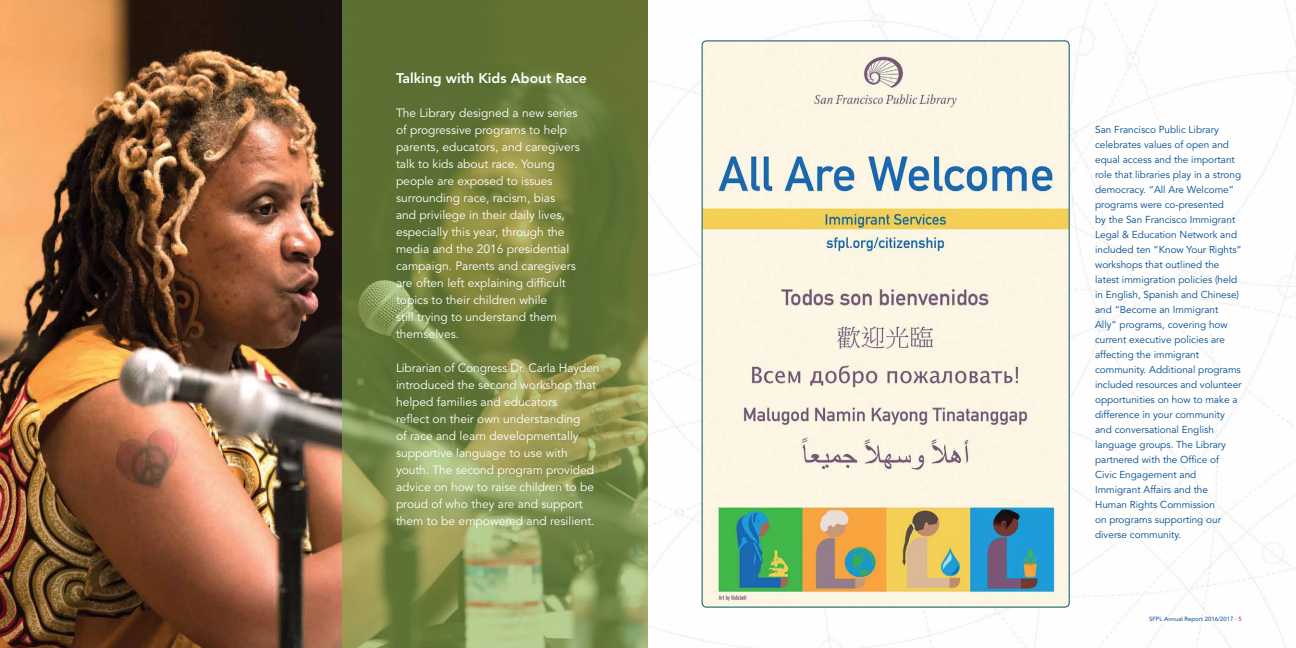
<style>
.page{position:relative;width:1296px;height:648px;background:#fff}
.page>*{position:absolute;margin:0;border:0;box-sizing:border-box;transform-origin:0 0}
.t1{font:800 14px "Avenir";color:#fff}
.t2{font:12px/17px "Avenir";color:#fff}
.t3{font:10px/15px "Avenir";color:#004c8e}
.t4{font:6px "Avenir";color:#004c8e}
.s1{font-weight:500;color:#ce3375}
</style>
<div class="page">
<img style="left:0;top:0;width:1296px;height:648px">
<svg style="left:342px;top:0;width:306px;height:648px;background:#788645"></svg>
<img style="left:702px;top:41px;width:367px;height:566px">
<p class="t1" style="left:396px;top:69px;width:192px">Talking with Kids About Race</p>
<p class="t2" style="left:396px;top:104px;width:183px">The Library designed a new series</p>
<p class="t2" style="left:396px;top:121px;width:173px">of progressive programs to help</p>
<p class="t2" style="left:396px;top:138px;width:185px">parents, educators, and caregivers talk to kids about race. Young</p>
<p class="t2" style="left:396px;top:172px;width:158px">people are exposed to issues</p>
<p class="t2" style="left:396px;top:189px;width:161px">surrounding race, racism, bias</p>
<p class="t2" style="left:396px;top:206px;width:170px">and privilege in their daily lives,</p>
<p class="t2" style="left:396px;top:223px;width:170px">especially this year, through the</p>
<p class="t2" style="left:396px;top:240px;width:175px">media and the 2016 presidential</p>
<p class="t2" style="left:396px;top:257px;width:181px">campaign. Parents and caregivers</p>
<p class="t2" style="left:396px;top:274px;width:171px">are often left explaining difficult</p>
<p class="t2" style="left:396px;top:291px;width:153px">topics to their children while</p>
<p class="t2" style="left:396px;top:308px;width:163px">still trying to understand them</p>
<p class="t2" style="left:396px;top:325px;width:65px">themselves.</p>
<p class="t2" style="left:396px;top:359px;width:205px">Librarian of Congress Dr. Carla Hayden introduced the second workshop that helped families and educators</p>
<p class="t2" style="left:396px;top:410px;width:186px">reflect on their own understanding</p>
<p class="t2" style="left:396px;top:427px;width:184px">of race and learn developmentally</p>
<p class="t2" style="left:396px;top:444px;width:200px">supportive language to use with youth. The second program provided advice on how to raise children to be proud of who they are and support them to be empowered and resilient.</p>
<p class="t3" style="left:1095px;top:123px;width:148px">San Francisco Public Library celebrates values of open and equal access and the important role that libraries play in a strong democracy. “All Are Welcome” programs were co-presented<br>by the San Francisco Immigrant<br>Legal &amp; Education Network and included ten “Know Your Rights” workshops that outlined the latest immigration policies (held in English, Spanish and Chinese) and “Become an Immigrant<br>Ally” programs, covering how current executive policies are</p>
<p class="t3" style="left:1095px;top:348px;width:106px">affecting the immigrant</p>
<p class="t3" style="left:1095px;top:363px;width:147px">community. Additional programs</p>
<p class="t3" style="left:1095px;top:378px;width:148px">included resources and volunteer opportunities on how to make a difference in your community</p>
<p class="t3" style="left:1095px;top:423px;width:132px">and conversational English language groups. The Library partnered with the Office of</p>
<p class="t3" style="left:1095px;top:468px;width:103px">Civic Engagement and</p>
<p class="t3" style="left:1095px;top:483px;width:114px">Immigrant Affairs and the</p>
<p class="t3" style="left:1095px;top:498px;width:122px">Human Rights Commission</p>
<p class="t3" style="left:1095px;top:513px;width:127px">on programs supporting our diverse community.</p>
<p class="t4" style="left:1149px;top:616px;width:94px">SFPL Annual Report 2016/2017 · <span class="s1">5</span></p>
</div>
